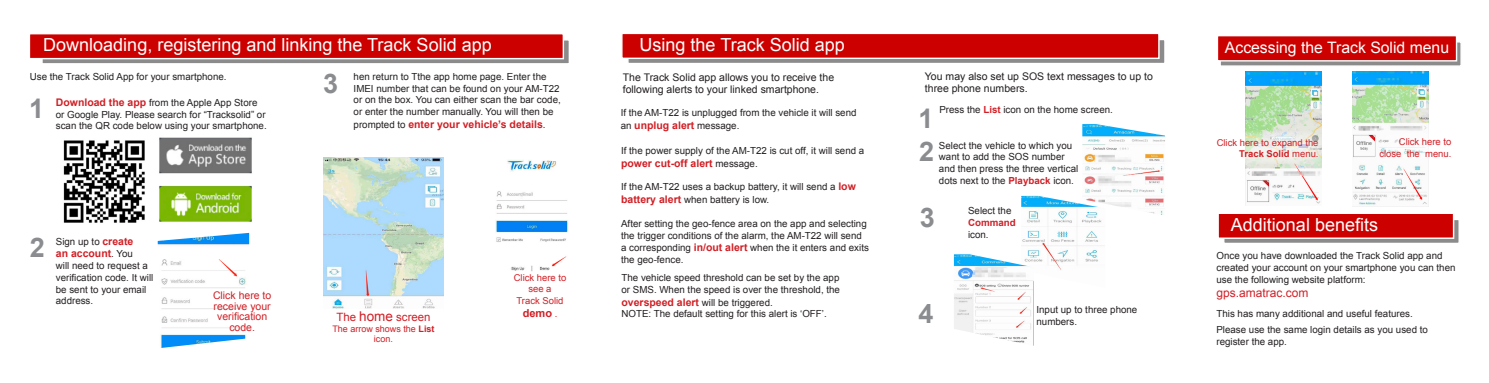
<style>
.page{position:relative;width:1489px;height:383px;background:#fff}
.page>*{position:absolute;margin:0;border:0;box-sizing:border-box;transform-origin:0 0}
.t1{font:700 27px "Arial";color:#8a8c8f}
.t2{font:18px "Arial";color:#fff}
.t3{font:15.75px "Arial";color:#fff}
.t4{font:12px "Arial";color:#d12128}
.t5{font:11.4px "Arial";color:#d11f26}
.t6{font:700 10.95px "Arial";color:#d12026}
.t7{font:10.5px/12.6px "Arial";color:#231f20}
.t8{font:700 10.5px "Arial";color:#d12026}
.t9{font:10.5px/10.5px "Arial";color:#d12026;text-align:center}
.t10{font:9.75px/11.7px "Arial";color:#231f20}
.t11{font:9.45px/11.4px "Arial";color:#d12026;text-align:right}
.t12{font:9px/10.5px "Arial";color:#d11f26;text-align:center}
.s1{font-weight:700;font-size:10.5px;color:#d12026}
.s2{font-weight:400;font-size:9.75px;color:#231f20}
.s3{font-weight:700;color:#d12128}
.s4{font-weight:400;font-size:9.45px}
.s5{font-size:13.5px}
.s6{font-weight:700}
</style>
<div class="page">
<svg style="left:42px;top:40px;width:527px;height:24px;fill:#8b8b8b"></svg>
<div style="left:29px;top:33px;width:535px;height:26px;background:#cd0000;border:1px solid #fff"></div>
<img style="left:63px;top:137px;width:189px;height:86px">
<div style="left:627px;top:39px;width:538px;height:25px;background:#8b8b8b;border:1px solid #fff"></div>
<div style="left:621px;top:33px;width:538px;height:26px;background:#cd0000;border:1px solid #fff"></div>
<img style="left:323px;top:157px;width:120px;height:151px">
<img style="left:1021px;top:196px;width:83px;height:91px">
<img style="left:953px;top:254px;width:80px;height:89px">
<img style="left:1082px;top:124px;width:82px;height:91px">
<div style="left:1222px;top:219px;width:237px;height:25px;background:#8b8b8b;border:1px solid #fff"></div>
<div style="left:1217px;top:212px;width:237px;height:27px;background:#cd0000;border:1px solid #fff"></div>
<img style="left:158px;top:233px;width:91px;height:115px">
<img style="left:495px;top:160px;width:73px;height:112px">
<svg style="left:1220px;top:42px;width:241px;height:24px"></svg>
<div style="left:1216px;top:35px;width:240px;height:26px;background:#cd0000;border:1px solid #fff"></div>
<img style="left:1352px;top:72px;width:75px;height:134px">
<img style="left:1245px;top:72px;width:75px;height:134px">
<svg style="left:1228px;top:131px;width:97px;height:33px"></svg>
<div style="left:1373px;top:129px;width:82px;height:35px;background:#fff;border-radius:15px"></div>
<p class="t2" style="left:43px;top:33px;width:450px">Downloading, registering and linking the Track Solid app</p>
<p class="t2" style="left:639px;top:33px;width:207px">Using the Track Solid app</p>
<p class="t10" style="left:30px;top:71px;width:198px">Use the Track Solid App for your smartphone.</p>
<p class="t1" style="left:29px;top:91px;width:17px">1</p>
<p class="t10" style="left:56px;top:97px;width:212px"><span class="s1">Download the app</span> from the Apple App Store or Google Play. Please search for “Tracksolid” or scan the QR code below using your smartphone.</p>
<p class="t1" style="left:30px;top:229px;width:17px">2</p>
<p class="t10" style="left:56px;top:235px;width:79px">Sign up to <span class="s1">create</span></p>
<p class="t8" style="left:56px;top:247px;width:79px">an account<span class="s2">. You</span></p>
<p class="t10" style="left:56px;top:260px;width:99px">will need to request a verification code. It will be sent to your email address.</p>
<p class="t9" style="left:213px;top:290px;width:60px">Click here to receive your verification code.</p>
<p class="t7" style="left:623px;top:71px;width:213px">The Track Solid app allows you to receive the following alerts to your linked smartphone.</p>
<p class="t7" style="left:924px;top:70px;width:229px">You may also set up SOS text messages to up to three phone numbers.</p>
<p class="t10" style="left:353px;top:71px;width:209px">hen return to Tthe app home page. Enter the IMEI number that can be found on your AM-T22 or on the box. You can either scan the bar code, or enter the number manually. You will then be</p>
<p class="t8" style="left:353px;top:117px;width:193px"><span class="s2">prompted to</span> enter your vehicle’s details<span class="s2">.</span></p>
<p class="t1" style="left:323px;top:65px;width:17px">3</p>
<p class="t10" style="left:939px;top:104px;width:175px">Press the <span class="s3">List</span> icon on the home screen.</p>
<p class="t10" style="left:938px;top:139px;width:141px">Select the vehicle to which you want to add the SOS number and then press the three vertical dots next to the <span class="s3">Playback</span> icon.</p>
<p class="t10" style="left:968px;top:205px;width:49px">Select the<br><span class="s3">Command </span>icon.</p>
<p class="t1" style="left:918px;top:100px;width:17px">1</p>
<p class="t1" style="left:919px;top:134px;width:17px">2</p>
<p class="t10" style="left:620px;top:107px;width:237px">If the AM-T22 is unplugged from the vehicle it will send</p>
<p class="t8" style="left:620px;top:118px;width:120px"><span class="s2">an</span> unplug alert <span class="s2">message.</span></p>
<p class="t10" style="left:621px;top:145px;width:245px">If the power supply of the AM-T22 is cut off, it will send a</p>
<p class="t8" style="left:621px;top:156px;width:138px">power cut-off alert <span class="s2">message.</span></p>
<p class="t10" style="left:621px;top:180px;width:236px;line-height:12.6px">If the AM-T22 uses a backup battery, it will send a <span class="s1">low battery alert</span> when battery is low.</p>
<p class="t10" style="left:621px;top:218px;width:249px">After setting the geo-fence area on the app and selecting the trigger conditions of the alarm, the AM-T22 will send a corresponding <span class="s1">in/out alert</span> when the it enters and exits the geo-fence.</p>
<p class="t10" style="left:621px;top:272px;width:220px;line-height:12.1px;text-align:justify">The vehicle speed threshold can be set by the app or SMS. When the speed is over the threshold, the <span class="s1">overspeed alert</span> will be triggered.</p>
<p class="t10" style="left:621px;top:308px;width:207px">NOTE: The default setting for this alert is ‘OFF’.</p>
<p class="t1" style="left:919px;top:199px;width:17px">3</p>
<p class="t11" style="left:513px;top:272px;width:54px;text-align:center">Click here to see a</p>
<p class="t11" style="left:516px;top:294px;width:48px">Track Solid</p>
<p class="t6" style="left:522px;top:305px;width:36px">demo <span class="s4">.</span></p>
<p class="t5" style="left:336px;top:309px;width:96px">The <span class="s5">home</span> screen</p>
<p class="t1" style="left:918px;top:296px;width:17px">4</p>
<p class="t12" style="left:332px;top:323px;width:104px">The arrow shows the <span class="s6">List </span>icon.</p>
<p class="t10" style="left:1036px;top:303px;width:102px">Input up to three phone numbers.</p>
<p class="t3" style="left:1224px;top:37px;width:226px">Accessing the Track Solid menu</p>
<p class="t11" style="left:1216px;top:137px;width:103px">Click here to expand the<br><span class="s6">Track Solid</span> menu.</p>
<p class="t11" style="left:1379px;top:136px;width:73px">Click here to close the menu.</p>
<p class="t2" style="left:1230px;top:212px;width:149px">Additional benefits</p>
<p class="t10" style="left:1216px;top:250px;width:241px">Once you have downloaded the Track Solid app and created your account on your smartphone you can then use the following website platform:</p>
<p class="t4" style="left:1216px;top:285px;width:94px">gps.amatrac.com</p>
<p class="t10" style="left:1216px;top:306px;width:213px;line-height:15.9px">This has many additional and useful features.<br>Please use the same login details as you used to</p>
<p class="t10" style="left:1216px;top:336px;width:72px">register the app.</p>
</div>
